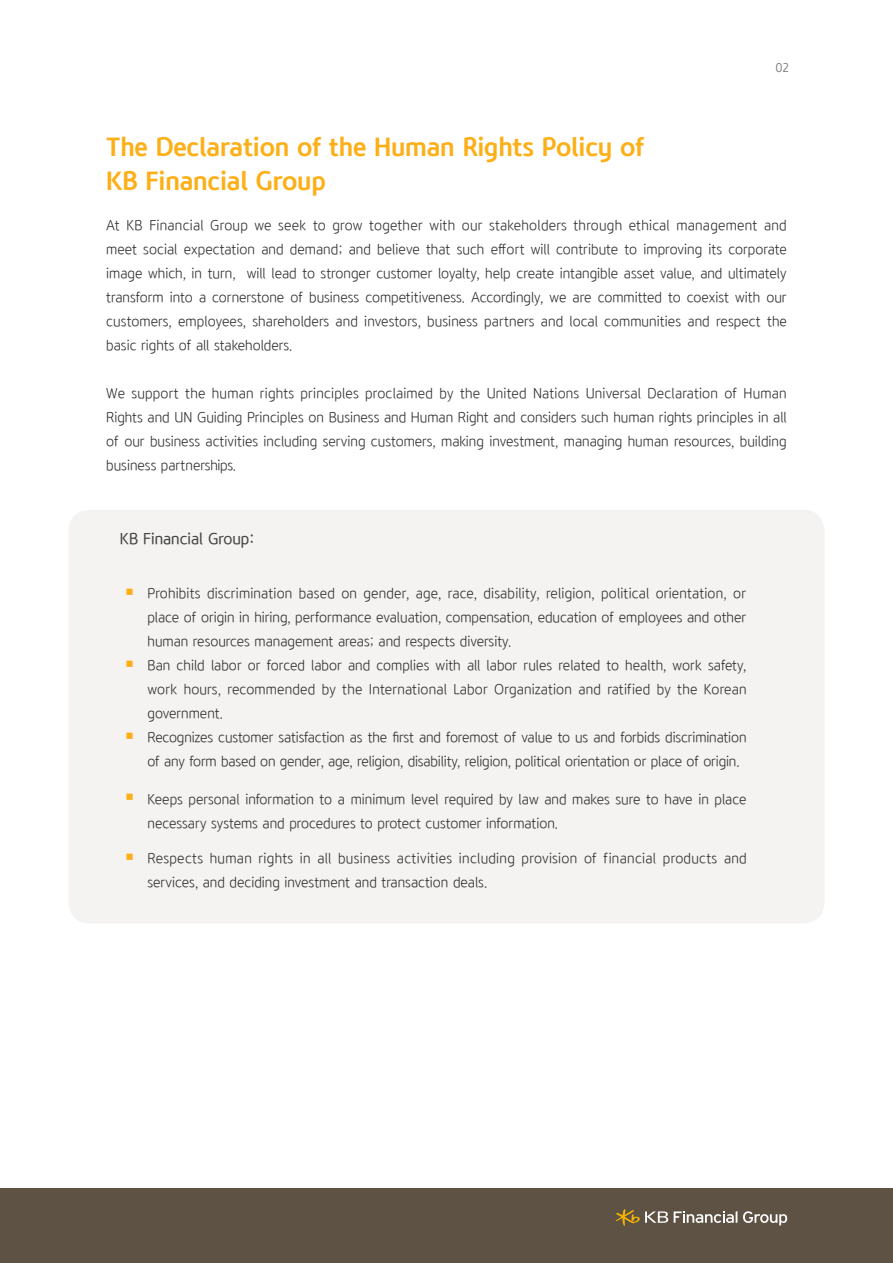
<style>
.page{position:relative;width:893px;height:1263px;background:#fff}
.page>*{position:absolute;margin:0;border:0;box-sizing:border-box;transform-origin:0 0}
.t1{font:700 24px/34.5px "K Bcard Display";letter-spacing:-.01em;color:#fcaf17}
.t2{font:500 15px "K Bcard Text";color:#454546}
.t3{font:300 13.5px/24px "K Bcard Text";color:#333334;text-align:justify}
.t4{font:300 13.5px/24px "K Bcard Text";letter-spacing:.02em;color:#333334}
.t5{font:300 12px "K Bcard Display";color:#6d6e71;scale:.95 1}
</style>
<div class="page">
<div style="left:0;top:1188px;width:893px;height:75px;background:#5d5244"></div>
<svg style="left:743px;top:1211px;width:44px;height:15px"></svg>
<svg style="left:674px;top:1211px;width:63px;height:12px"></svg>
<svg style="left:616px;top:1209px;width:52px;height:17px"></svg>
<div style="left:68px;top:510px;width:756px;height:413px;background:#f5f3f1;border-radius:21px"></div>
<p class="t5" style="left:776px;top:61px;width:15px">02</p>
<h1 class="t1" style="left:106px;top:129px;width:539px">The Declaration of the Human Rights Policy of<br>KB Financial Group</h1>
<p class="t3" style="left:106px;top:214px;width:682px">At KB Financial Group we seek to grow together with our stakeholders through ethical management and meet social expectation and demand; and believe that such effort will contribute to improving its corporate image which, in turn, will lead to stronger customer loyalty, help create intangible asset value, and ultimately transform into a cornerstone of business competitiveness. Accordingly, we are committed to coexist with our customers, employees, shareholders and investors, business partners and local communities and respect the basic rights of all stakeholders.</p>
<p class="t3" style="left:106px;top:382px;width:682px">We support the human rights principles proclaimed by the United Nations Universal Declaration of Human Rights and UN Guiding Principles on Business and Human Right and considers such human rights principles in all of our business activities including serving customers, making investment, managing human resources, building business partnerships.</p>
<p class="t2" style="left:120px;top:529px;width:136px">KB Financial Group:</p>
<p class="t3" style="left:147px;top:581px;width:600px;text-indent:-22px"><sup>■</sup> Prohibits discrimination based on gender, age, race, disability, religion, political orientation, or place of origin in hiring, performance evaluation, compensation, education of employees and other human resources management areas; and respects diversity.</p>
<p class="t3" style="left:147px;top:653px;width:601px;text-indent:-22px"><sup>■</sup> Ban child labor or forced labor and complies with all labor rules related to health, work safety, work hours, recommended by the International Labor Organization and ratified by the Korean government.</p>
<p class="t3" style="left:147px;top:726px;width:601px;text-indent:-22px"><sup>■</sup> Recognizes customer satisfaction as the first and foremost of value to us and forbids discrimination of any form based on gender, age, religion, disability, religion, political orientation or place of origin.</p>
<p class="t3" style="left:147px;top:787px;width:600px;text-indent:-22px"><sup>■</sup> Keeps personal information to a minimum level required by law and makes sure to have in place necessary systems and procedures to protect customer information.</p>
<p class="t4" style="left:147px;top:846px;width:601px;text-indent:-22px"><sup>■</sup> Respects human rights in all business activities including provision of financial products and services, and deciding investment and transaction deals.</p>
</div>
